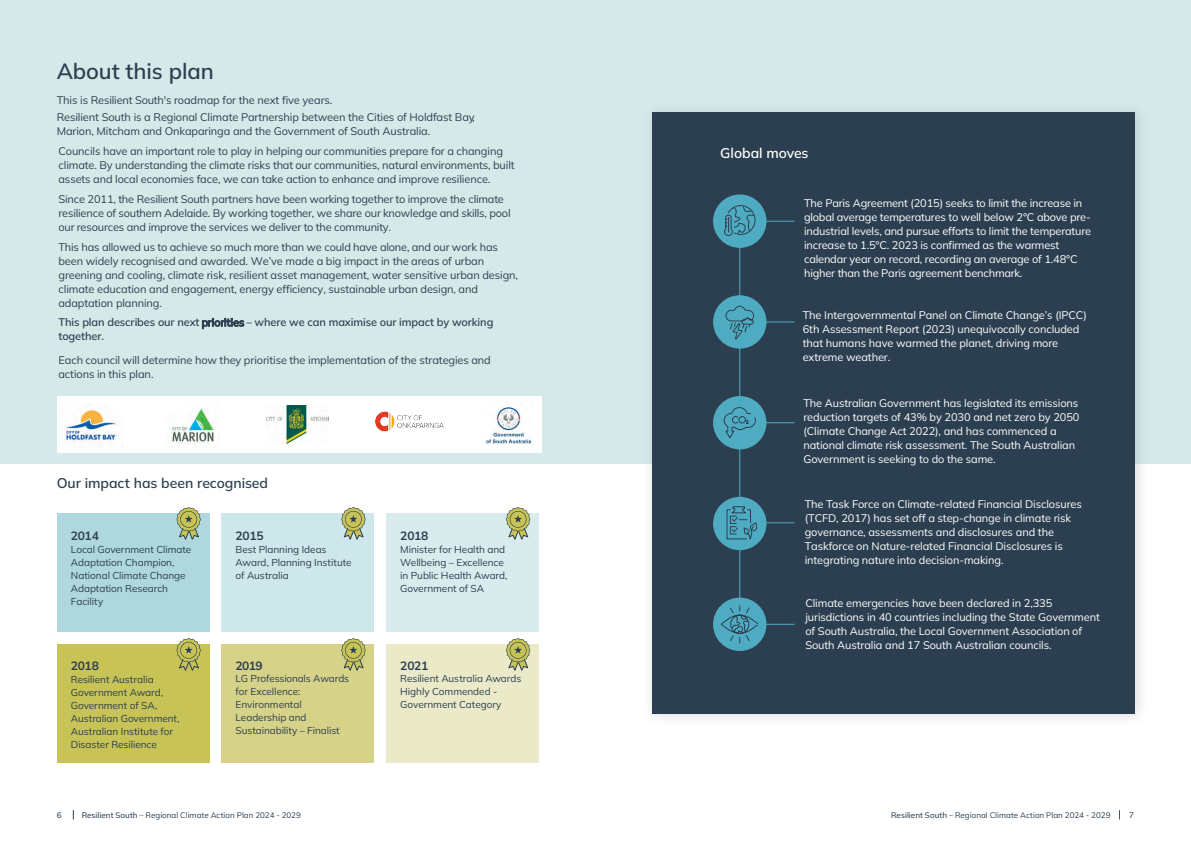
<style>
.page{position:relative;width:1191px;height:842px;background:#fff}
.page>*{position:absolute;margin:0;border:0;box-sizing:border-box;transform-origin:0 0}
.Body{font:600 22px "Mulish";letter-spacing:-.005em;color:#2c3f50}
.Heading_2_-_14pt{font:600 14px "Mulish";color:#2c3f50}
.Heading_2_-_14pt-2{font:600 14px "Mulish";color:#fff}
.Heading_3_-10pt{font:700 12px "Mulish";letter-spacing:-.01em;color:#2c3f50}
.Body-2{font:700 12px "Mulish";letter-spacing:-.04em;color:#2c3f50}
.Body-3{font:11px/14px "Mulish";letter-spacing:-.01em;color:#fff}
.Body-4{font:11px/14px "Mulish";letter-spacing:-.01em;color:#2c3f50}
.Body-5{font:600 11px/14px "Mulish";letter-spacing:-.01em;color:#2c3f50}
.Body-6{font:10px/13px "Mulish";letter-spacing:-.005em;color:#2c3f50}
.t1{font:8px "Mulish";letter-spacing:.005em;color:#2c3f50}
.t2{font:8px "Mulish";letter-spacing:.005em;color:#2c3f50}
.t3{font:500 8px "Mulish";color:#2c3f50}
.s1{color:#2d4051}
.s2{font-style:inherit}
.s3{font-weight:500}
</style>
<div class="page">
<div style="left:0;top:0;width:1191px;height:463px;background:#d6e9e9"></div>
<div style="left:57px;top:396px;width:484px;height:57px;background:#fff"></div>
<div style="left:642px;top:102px;width:507px;height:626px;background:#231f20;opacity:.15"></div>
<div style="left:652px;top:112px;width:482px;height:601px;background:#2c3f50"></div>
<div style="left:57px;top:514px;width:152px;height:118px;background:#aed8dd"></div>
<div style="left:57px;top:644px;width:152px;height:118px;background:#c7c356"></div>
<div style="left:221px;top:514px;width:153px;height:118px;background:#cee7ea"></div>
<div style="left:221px;top:644px;width:153px;height:118px;background:#d6d287"></div>
<div style="left:386px;top:514px;width:153px;height:118px;background:#d9ebed"></div>
<div style="left:386px;top:644px;width:153px;height:118px;background:#ebeac8"></div>
<svg style="left:176px;top:507px;width:25px;height:33px"></svg>
<svg style="left:176px;top:638px;width:25px;height:33px"></svg>
<svg style="left:341px;top:638px;width:24px;height:33px"></svg>
<svg style="left:506px;top:638px;width:24px;height:33px"></svg>
<svg style="left:341px;top:507px;width:24px;height:33px"></svg>
<svg style="left:506px;top:507px;width:24px;height:33px"></svg>
<hr style="left:739px;top:223px;width:1px;height:416px;background:#4fabc1">
<div style="left:713px;top:194px;width:53px;height:54px;background:#4fabc1;border-radius:50%"></div>
<svg style="left:724px;top:205px;width:32px;height:31px"></svg>
<hr style="left:756px;top:221px;width:38px;height:1px;background:#4fabc1">
<div style="left:713px;top:295px;width:53px;height:54px;background:#4fabc1;border-radius:50%"></div>
<svg style="left:725px;top:305px;width:29px;height:35px"></svg>
<hr style="left:756px;top:321px;width:38px;height:1px;background:#4fabc1">
<div style="left:713px;top:396px;width:53px;height:53px;background:#4fabc1;border-radius:50%"></div>
<svg style="left:723px;top:407px;width:33px;height:32px"></svg>
<hr style="left:756px;top:422px;width:38px;height:1px;background:#4fabc1">
<div style="left:713px;top:497px;width:53px;height:53px;background:#4fabc1;border-radius:50%"></div>
<svg style="left:726px;top:506px;width:32px;height:34px"></svg>
<hr style="left:756px;top:522px;width:38px;height:1px;background:#4fabc1">
<div style="left:713px;top:598px;width:53px;height:53px;background:#4fabc1;border-radius:50%"></div>
<svg style="left:720px;top:604px;width:39px;height:40px"></svg>
<hr style="left:756px;top:624px;width:38px;height:1px;background:#4fabc1">
<img style="left:65px;top:405px;width:54px;height:42px">
<img style="left:169px;top:407px;width:51px;height:36px">
<img style="left:375px;top:411px;width:69px;height:21px">
<img style="left:267px;top:406px;width:62px;height:38px">
<img style="left:483px;top:405px;width:50px;height:40px">
<p class="Body" style="left:57px;top:56px;width:159px">About this <span class="s1">pla</span>n</p>
<p class="Body-4" style="left:57px;top:92px;width:419px;line-height:16.5px">This is Resilient South's roadmap for the next five years.<br>Resilient South is a Regional Climate Partnership between the Cities of Holdfast Bay,</p>
<p class="Body-4" style="left:57px;top:120px;width:448px;line-height:20.6px">Marion, Mitcham and Onkaparinga and the Government of South Australia.<br>Councils have an important role to play in helping our communities prepare for a changing</p>
<p class="Body-4" style="left:58px;top:158px;width:458px">climate. By understanding the climate risks that our communities, natural environments, built assets and local economies face, we can take action to enhance and improve resilience.</p>
<p class="Body-4" style="left:58px;top:192px;width:453px">Since 2011, the Resilient South partners have been working together to improve the climate resilience of southern Adelaide. By working together, we share our knowledge and skills, pool our resources and improve the services we deliver to the community.</p>
<p class="Body-4" style="left:58px;top:239px;width:461px">This has allowed us to achieve so much more than we could have alone, and our work has been widely recognised and awarded. We’ve made a big impact in the areas of urban greening and cooling, climate risk, resilient asset management, water sensitive urban design, climate education and engagement, energy efficiency, sustainable urban design, and adaptation planning.</p>
<p class="Body-5" style="left:58px;top:315px;width:436px">This plan describes our next priorities – where we can maximise our impact by working together.</p>
<p class="Body-4" style="left:58px;top:353px;width:434px">Each council will determine how they prioritise the implementation of the strategies and actions in this plan.</p>
<p class="Heading_2_-_14pt" style="left:57px;top:473px;width:213px">Our impact has been recognised</p>
<p class="Heading_3_-10pt" style="left:71px;top:527px;width:30px">2014</p>
<p class="Body-6" style="left:71px;top:543px;width:122px">Local Government Climate<br>Adaptation Champion,<br>National Climate Change<br>Adaptation Research<br>Facility</p>
<p class="Heading_3_-10pt" style="left:71px;top:658px;width:30px">2018</p>
<p class="Body-6" style="left:71px;top:673px;width:110px">Resilient Australia<br>Government Award,<br>Government of SA,<br>Australian Government,<br>Australian Institute for<br>Disaster Resilience</p>
<p class="Heading_3_-10pt" style="left:235px;top:527px;width:30px">2015</p>
<p class="Body-6" style="left:235px;top:543px;width:118px">Best Planning Ideas<br>Award, Planning Institute of Australia</p>
<p class="Body-2" style="left:235px;top:658px;width:29px">2019</p>
<p class="Body-6" style="left:235px;top:672px;width:115px">LG Professionals Awards for Excellence:<br>Environmental<br>Leadership and<br>Sustainability – Finalist</p>
<p class="Heading_3_-10pt" style="left:400px;top:527px;width:30px">2018</p>
<p class="Body-6" style="left:400px;top:543px;width:109px">Minister for Health and<br>Wellbeing – Excellence in Public Health Award,<br>Government of SA</p>
<p class="Body-2" style="left:400px;top:658px;width:29px">2021</p>
<p class="Body-6" style="left:400px;top:672px;width:123px">Resilient Australia Awards<br>Highly Commended -<br>Government Category</p>
<p class="Heading_2_-_14pt-2" style="left:720px;top:143px;width:90px">Global moves</p>
<p class="Body-3" style="left:804px;top:196px;width:288px">The Paris Agreement (2015) seeks to limit the increase in global average temperatures to well below 2°C above pre&shy;industrial levels, and pursue efforts to limit the temperature increase to 1.5°C. 2023 is confirmed as the warmest calendar year on record, recording an average of 1.48°C higher than the Paris agreement benchmark.</p>
<p class="Body-3" style="left:802px;top:308px;width:285px">The Intergovernmental Panel on Climate Change’s (IPCC)<br>6th Assessment Report (2023) unequivocally concluded that humans have warmed the planet, driving more extreme weather.</p>
<p class="Body-3" style="left:803px;top:396px;width:278px">The Australian Government has legislated its emissions reduction targets of 43% by 2030 and net zero by 2050 (Climate Change Act 2022), and has commenced a national climate risk assessment. The South Australian Government is seeking to do the same.</p>
<p class="Body-3" style="left:804px;top:496px;width:279px">The Task Force on Climate-related Financial Discl<span class="s2">osures (TCFD, 2017) has set off a step‑change in</span> climate risk governance, assessments and disclosures and the Taskforce on Nature-related Financial Disclosures is integrating nature into decision-making.</p>
<p class="Body-3" style="left:805px;top:596px;width:296px">Climate emergencies have been declared in 2,335 jurisdictions in 40 countries including the State Government of South Australia, the Local Government <span class="s2">Association</span> of South Aust<span class="s2">r</span>alia and 17 South Australian councils.</p>
<p class="t3" style="left:57px;top:810px;width:6px">6</p>
<p class="t1" style="left:82px;top:810px;width:221px"><span class="s3">Resilient South</span> – Regional Climate Action Plan 2024 - 2029</p>
<p class="t2" style="left:891px;top:810px;width:221px"><span class="s3">Resilient South</span> – Regional Climate Action Plan 2024 - 2029</p>
<p class="t3" style="left:1129px;top:810px;width:6px">7</p>
</div>
